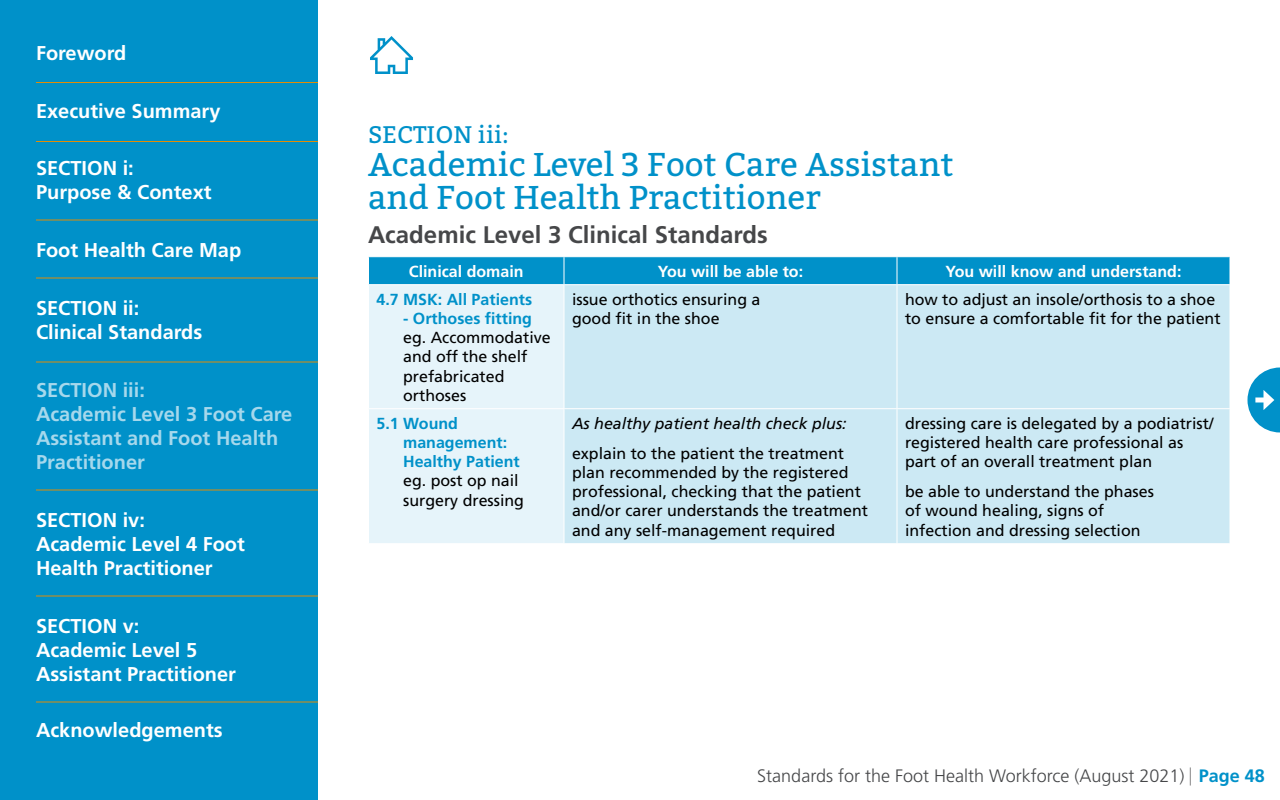
<style>
.page{position:relative;width:1280px;height:800px;background:#fff}
.page>*{position:absolute;margin:0;border:0;box-sizing:border-box;transform-origin:0 0}
.t1{font:33px/33px "Bitter";color:#0091c9}
.t2{font:700 24px "Frutiger LT Std";color:#464749}
.t3{font:24px "Bitter";color:#0091c9}
.t4{font:700 20px/24px "Frutiger LT Std";color:#fff}
.t5{font:700 20px/24px "Frutiger LT Std";color:#a6d8ec}
.t6{font:300 18px "Frutiger LT Std";color:#464749}
.t7{font:16px/19.2px "Frutiger LT Std";color:#000}
.t8{font:700 16px/19.2px "Frutiger LT Std";color:#0091c9}
.t9{font:700 16px "Frutiger LT Std";color:#fff}
.t10{font:italic 16px "Frutiger LT Std";color:#000}
.s1{font-weight:700;color:#0091c9}
</style>
<div class="page">
<svg style="left:370px;top:36px;width:43px;height:38px"></svg>
<div style="left:369px;top:285px;width:195px;height:258px;background:#e6f4fa"></div>
<div style="left:565px;top:285px;width:665px;height:258px;background:#cce9f4"></div>
<div style="left:368px;top:257px;width:862px;height:27px;background:#0091c9"></div>
<hr style="left:368px;top:408px;width:196px;height:1px;background:#fff">
<hr style="left:896px;top:285px;width:2px;height:123px;background:#fff">
<hr style="left:564px;top:408px;width:333px;height:1px;background:#fff">
<hr style="left:897px;top:408px;width:333px;height:1px;background:#fff">
<hr style="left:896px;top:409px;width:2px;height:134px;background:#fff">
<svg style="left:1248px;top:368px;width:32px;height:64px"></svg>
<div style="left:0;top:0;width:318px;height:800px;background:#0091c9"></div>
<hr style="left:36px;top:82px;width:282px;height:1px;background:#e28c05">
<hr style="left:36px;top:141px;width:282px;height:1px;background:#e28c05">
<hr style="left:36px;top:220px;width:282px;height:1px;background:#e28c05">
<hr style="left:36px;top:278px;width:282px;height:1px;background:#e28c05">
<hr style="left:36px;top:362px;width:282px;height:1px;background:#e28c05">
<hr style="left:36px;top:490px;width:282px;height:1px;background:#e28c05">
<hr style="left:36px;top:596px;width:282px;height:1px;background:#e28c05">
<hr style="left:36px;top:702px;width:282px;height:1px;background:#e28c05">
<p class="t4" style="left:36px;top:41px;width:92px">Foreword</p>
<p class="t4" style="left:36px;top:99px;width:186px">Executive Summary</p>
<p class="t4" style="left:36px;top:156px;width:177px">SECTION i:<br>Purpose &amp; Context</p>
<p class="t4" style="left:36px;top:238px;width:207px">Foot Health Care Map</p>
<p class="t4" style="left:36px;top:296px;width:168px">SECTION ii:<br>Clinical Standards</p>
<p class="t5" style="left:36px;top:378px;width:258px">SECTION iii:<br>Academic Level 3 Foot Care<br>Assistant and Foot Health<br>Practitioner</p>
<p class="t4" style="left:36px;top:508px;width:210px">SECTION iv:<br>Academic Level 4 Foot<br>Health Practitioner</p>
<p class="t4" style="left:36px;top:614px;width:202px">SECTION v:<br>Academic Level 5<br>Assistant Practitioner</p>
<p class="t4" style="left:36px;top:718px;width:188px">Acknowledgements</p>
<h2 class="t3" style="left:368px;top:120px;width:142px">SECTION iii:</h2>
<h1 class="t1" style="left:368px;top:149px;width:587px">Academic Level 3 Foot Care Assistant and Foot Health Practitioner</h1>
<h2 class="t2" style="left:368px;top:221px;width:401px">Academic Level 3 Clinical Standards</h2>
<p class="t9" style="left:409px;top:262px;width:116px">Clinical domain</p>
<p class="t9" style="left:658px;top:262px;width:147px">You will be able to:</p>
<p class="t9" style="left:946px;top:262px;width:237px">You will know and understand:</p>
<p class="t8" style="left:377px;top:290px;width:157px">4.7 MSK: All Patients</p>
<p class="t8" style="left:403px;top:309px;width:130px">- Orthoses fitting</p>
<p class="t7" style="left:403px;top:328px;width:149px">eg. Accommodative and off the shelf prefabricated orthoses</p>
<p class="t7" style="left:572px;top:290px;width:190px">issue orthotics ensuring a good fit in the shoe</p>
<p class="t7" style="left:905px;top:290px;width:317px">how to adjust an insole/orthosis to a shoe to ensure a comfortable fit for the patient</p>
<p class="t8" style="left:403px;top:414px;width:118px;text-indent:-27px">5.1 Wound management:<br>Healthy Patient</p>
<p class="t7" style="left:403px;top:471px;width:122px">eg. post op nail surgery dressing</p>
<p class="t10" style="left:572px;top:414px;width:276px">As healthy patient health check plus:</p>
<p class="t7" style="left:572px;top:444px;width:298px">explain to the patient the treatment plan recommended by the registered professional, checking that the patient and/or carer understands the treatment and any self-management required</p>
<p class="t7" style="left:905px;top:414px;width:310px">dressing care is delegated by a podiatrist/ registered health care professional as part of an overall treatment plan</p>
<p class="t7" style="left:905px;top:482px;width:250px">be able to understand the phases of wound healing, signs of infection and dressing selection</p>
<p class="t6" style="left:757px;top:765px;width:509px">Standards for the Foot Health Workforce (August 2021) | <span class="s1">Page 48</span></p>
</div>
